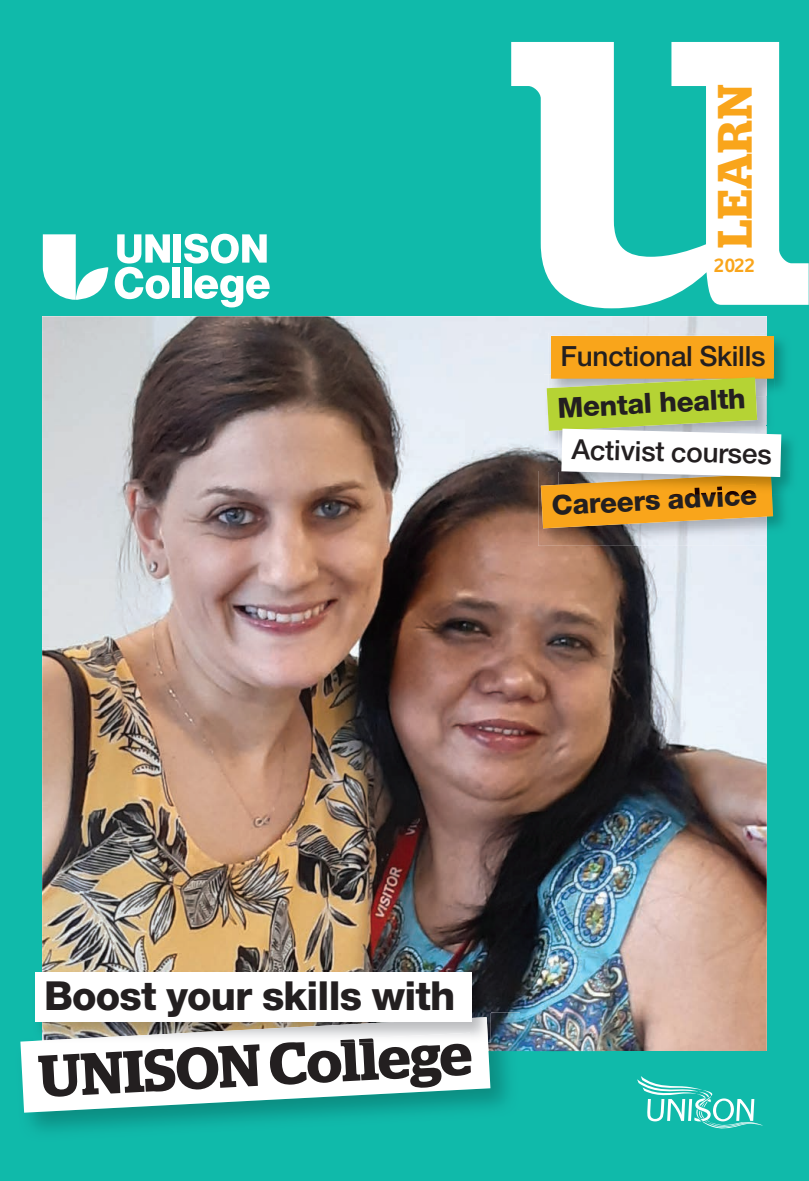
<style>
.page{position:relative;width:809px;height:1181px;background:#10baaa}
.page>*{position:absolute;margin:0;border:0;box-sizing:border-box;transform-origin:0 0}
.t1{font:600 59.15px "Stag";color:#231f20}
.t2{font:600 48.12px "Stag";letter-spacing:.02em;color:#f9a51b}
.t3{font:800 40.07px "Helvetica Neue LT Pro";letter-spacing:-.02em;color:#231f20}
.t4{font:500 27.82px "Helvetica Neue LT Pro";letter-spacing:-.01em;color:#231f20}
.t5{font:800 27.82px "Helvetica Neue LT Pro";color:#231f20}
.t6{font:700 19.07px "FS Ingrid";color:#f9a51b}
</style>
<div class="page">
<img style="left:42px;top:316px;width:724px;height:735px">
<svg style="left:637px;top:1076px;width:126px;height:52px"></svg>
<svg style="left:511px;top:42px;width:297px;height:266px;fill:#fff"></svg>
<img style="left:548px;top:333px;width:237px;height:54px">
<div style="left:551px;top:336px;width:222px;height:42px;background:#f9a51b"></div>
<img style="left:538px;top:471px;width:246px;height:75px">
<img style="left:781px;top:434px;width:12px;height:61px">
<svg style="left:541px;top:377px;width:240px;height:151px;background:#d1c77b"></svg>
<img style="left:24px;top:1051px;width:495px;height:80px">
<img style="left:490px;top:1012px;width:30px;height:39px">
<svg style="left:20px;top:1041px;width:470px;height:71px;background:#d5edeb"></svg>
<img style="left:42px;top:970px;width:448px;height:72px">
<img style="left:33px;top:1017px;width:455px;height:25px">
<img style="left:286px;top:1032px;width:184px;height:10px">
<div style="left:35px;top:972px;width:436px;height:50px;background:#fff"></div>
<svg style="left:43px;top:234px;width:65px;height:66px"></svg>
<div style="left:172px;top:267px;width:8px;height:31px;background:#fff"></div>
<div style="left:184px;top:267px;width:7px;height:31px;background:#fff"></div>
<svg style="left:194px;top:275px;width:76px;height:32px"></svg>
<svg style="left:115px;top:234px;width:55px;height:65px"></svg>
<div style="left:174px;top:234px;width:7px;height:29px;background:#fff"></div>
<svg style="left:184px;top:234px;width:83px;height:29px"></svg>
<h2 class="t2" style="left:706px;top:248px;width:165px;rotate:-90deg">LEARN</h2>
<p class="t6" style="left:713px;top:255px;width:43px">2022</p>
<p class="t4" style="left:560px;top:339px;width:206px">Functional Skills</p>
<p class="t5" style="left:556px;top:391px;width:190px;rotate:-3deg">Mental health</p>
<p class="t4" style="left:572px;top:433px;width:202px;rotate:1deg">Activist courses</p>
<p class="t5" style="left:551px;top:489px;width:207px;rotate:-3deg">Careers advice</p>
<h3 class="t3" style="left:44px;top:972px;width:413px">Boost your skills with</h3>
<h1 class="t1" style="left:37px;top:1041px;width:435px;rotate:-3deg">UNISON College</h1>
</div>
